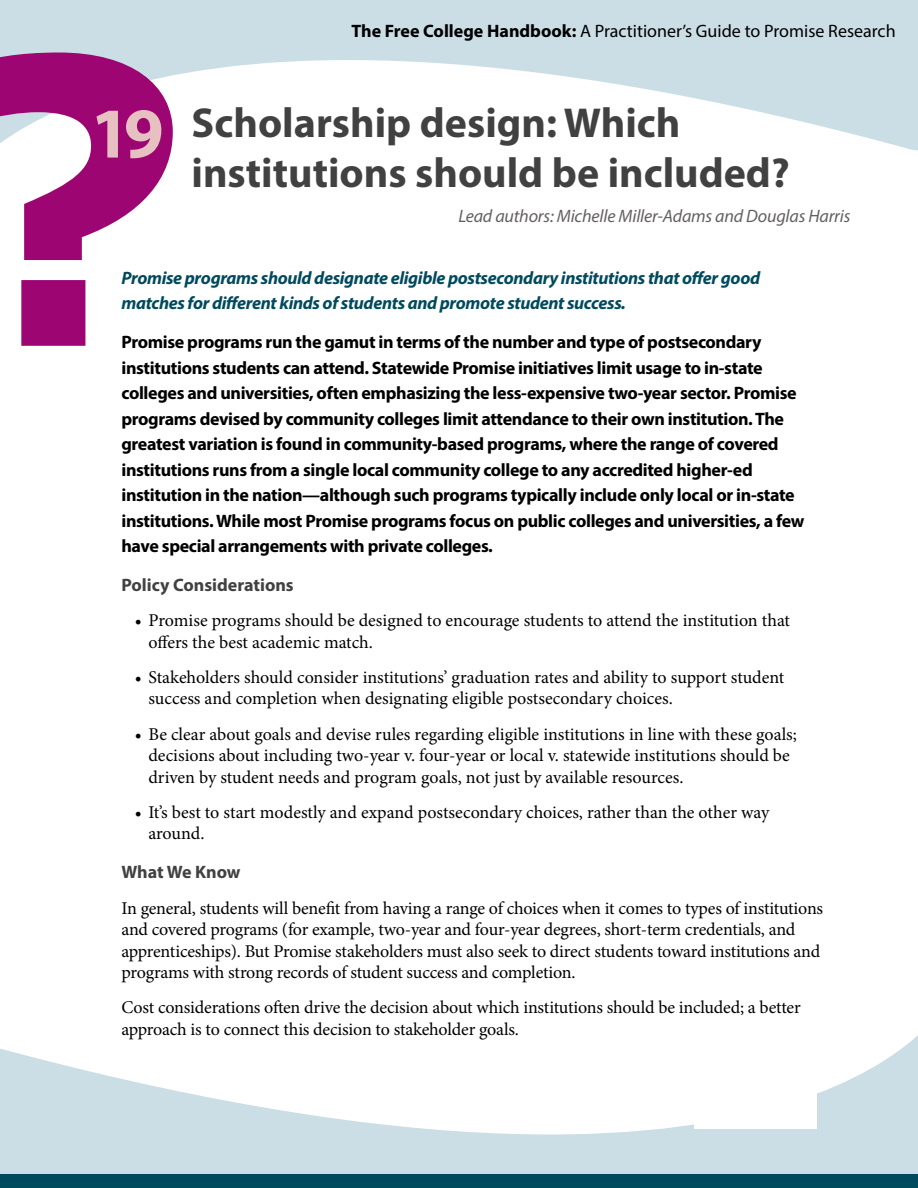
<style>
.page{position:relative;width:918px;height:1188px;background:#fff}
.page>*{position:absolute;margin:0;border:0;box-sizing:border-box;transform-origin:0 0}
.t1{font:700 72px "Myriad Pro";color:#e7c0c2}
.t2{font:700 42px/50.4px "Myriad Pro";color:#424142}
.t3{font:18px/21.6px "Minion Pro";letter-spacing:-.01em;color:#000}
.t4{font:700 18px/25.5px "Myriad Pro";letter-spacing:-.02em;color:#000}
.t5{font:italic 700 18px/25.5px "Myriad Pro";letter-spacing:-.02em;color:#004a5e}
.t6{font:18px "Myriad Pro";color:#000}
.t7{font:italic 18px "Myriad Pro";letter-spacing:-.01em;color:#646061}
.t8{font:700 18px "Myriad Pro";color:#424142}
.s1{font-weight:700}
</style>
<div class="page">
<svg style="left:0;top:0;width:918px;height:151px;fill:#cbdee6"></svg>
<svg style="left:0;top:53px;width:173px;height:293px"></svg>
<svg style="left:0;top:1035px;width:918px;height:139px"></svg>
<div style="left:0;top:1174px;width:918px;height:14px;background:#004a5e"></div>
<div style="left:694px;top:1090px;width:123px;height:39px;background:#fff"></div>
<h1 class="t1" style="left:90px;top:86px;width:75px">19</h1>
<p class="t6" style="left:351px;top:20px;width:546px"><span class="s1">The Free College Handbook:</span> A Practitioner’s Guide to Promise Research</p>
<h2 class="t2" style="left:192px;top:96px;width:600px">Scholarship design: Which institutions should be included?</h2>
<p class="t7" style="left:458px;top:205px;width:394px">Lead authors: Michelle Miller-Adams and Douglas Harris</p>
<p class="t5" style="left:121px;top:264px;width:640px">Promise programs should designate eligible postsecondary institutions that offer good matches for different kinds of students and promote student success.</p>
<p class="t4" style="left:121px;top:329px;width:684px">Promise programs run the gamut in terms of the number and type of postsecondary institutions students can attend. Statewide Promise initiatives limit usage to in-state colleges and universities, often emphasizing the less-expensive two-year sector. Promise programs devised by community colleges limit attendance to their own institution. The greatest variation is found in community-based programs, where the range of covered institutions runs from a single local community college to any accredited higher-ed institution in the nation—although such programs typically include only local or in-state institutions. While most Promise programs focus on public colleges and universities, a few have special arrangements with private colleges.</p>
<p class="t8" style="left:121px;top:573px;width:174px">Policy Considerations</p>
<p class="t3" style="left:148px;top:610px;width:643px;text-indent:-14px">• Promise programs should be designed to encourage students to attend the institution that offers the best academic match.</p>
<p class="t3" style="left:148px;top:666px;width:638px;text-indent:-14px">• Stakeholders should consider institutions’ graduation rates and ability to support student success and completion when designating eligible postsecondary choices.</p>
<p class="t3" style="left:148px;top:723px;width:650px;text-indent:-14px">• Be clear about goals and devise rules regarding eligible institutions in line with these goals; decisions about including two-year v. four-year or local v. statewide institutions should be driven by student needs and program goals, not just by available resources.</p>
<p class="t3" style="left:148px;top:801px;width:622px;text-indent:-14px">• It’s best to start modestly and expand postsecondary choices, rather than the other way around.</p>
<p class="t8" style="left:121px;top:861px;width:121px">What We Know</p>
<p class="t3" style="left:121px;top:897px;width:703px">In general, students will benefit from having a range of choices when it comes to types of institutions and covered programs (for example, two-year and four-year degrees, short-term credentials, and apprenticeships). But Promise stakeholders must also seek to direct students toward institutions and programs with strong records of student success and completion.</p>
<p class="t3" style="left:121px;top:997px;width:681px">Cost considerations often drive the decision about which institutions should be included; a better approach is to connect this decision to stakeholder goals.</p>
</div>
